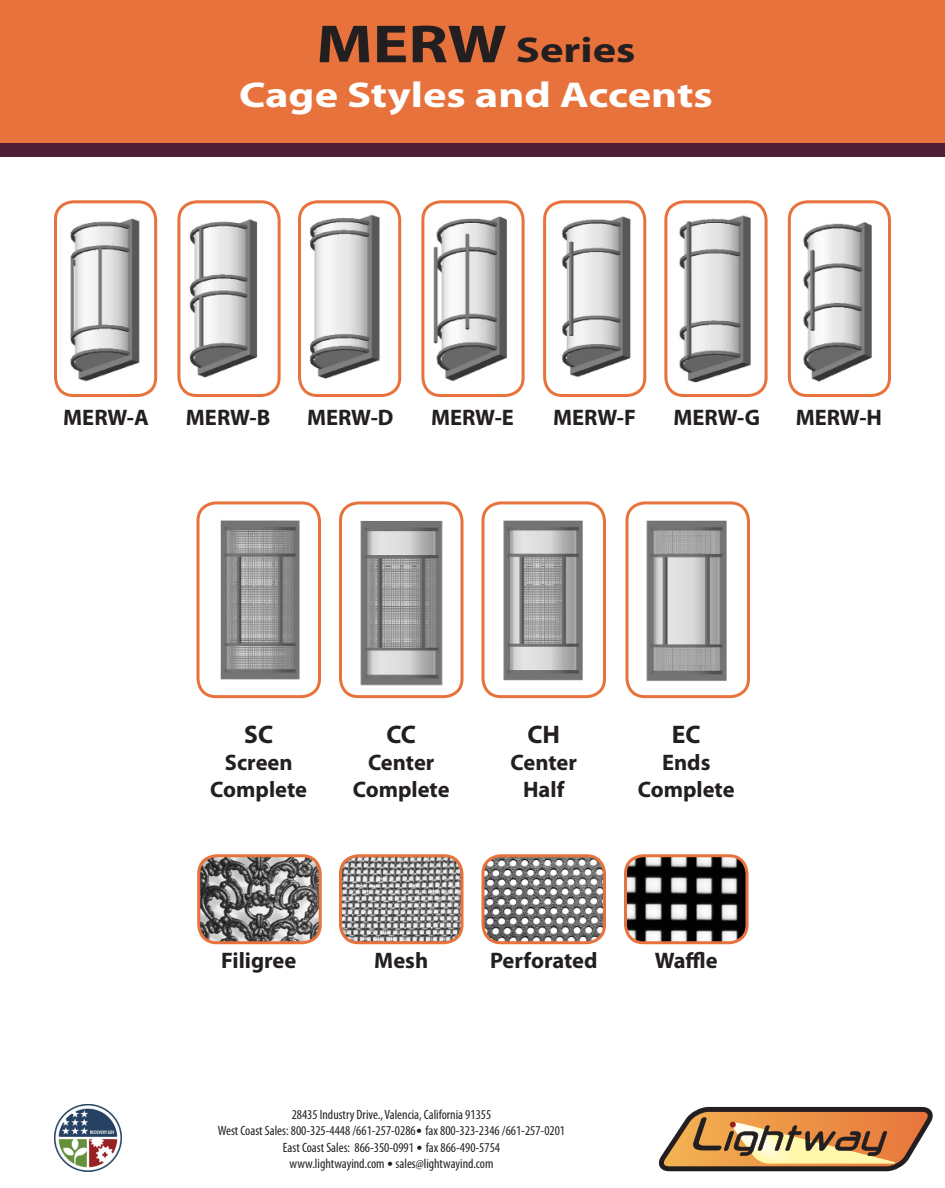
<style>
.page{position:relative;width:945px;height:1188px;background:#fff}
.page>*{position:absolute;margin:0;border:0;box-sizing:border-box;transform-origin:0 0}
.t1{font:700 36px "Myriad Pro";color:#fff;scale:1.24 1}
.t2{font:700 36px "Myriad Pro";color:#231f20;scale:1.24 1}
.t3{font:700 25.5px "Myriad Pro";color:#231f20}
.t4{font:700 22.5px "Myriad Pro";color:#231f20}
.t5{font:condensed 13.5px "Myriad Pro";color:#231f20}
.s1{font-size:54px}
.s2{font-family:"Calibri";font-stretch:normal}
</style>
<div class="page">
<div style="left:0;top:0;width:945px;height:157px;background:#4f1f37"></div>
<div style="left:0;top:0;width:945px;height:142px;background:#e7723c"></div>
<img style="left:58px;top:210px;width:98px;height:177px">
<div style="left:54px;top:200px;width:103px;height:197px;border:3px solid #e7723c;border-radius:18px"></div>
<img style="left:181px;top:210px;width:96px;height:177px">
<div style="left:177px;top:200px;width:104px;height:197px;border:3px solid #e7723c;border-radius:18px"></div>
<img style="left:200px;top:510px;width:120px;height:182px">
<div style="left:196px;top:501px;width:125px;height:197px;border:3px solid #e7723c;border-radius:18px"></div>
<img style="left:201px;top:858px;width:119px;height:85px">
<div style="left:197px;top:854px;width:125px;height:90px;border:3px solid #e7723c;border-radius:18px"></div>
<img style="left:340px;top:858px;width:120px;height:85px">
<div style="left:339px;top:854px;width:125px;height:90px;border:3px solid #e7723c;border-radius:18px"></div>
<img style="left:483px;top:858px;width:121px;height:85px">
<div style="left:482px;top:854px;width:124px;height:90px;border:3px solid #e7723c;border-radius:18px"></div>
<img style="left:626px;top:856px;width:121px;height:87px">
<div style="left:624px;top:854px;width:124px;height:90px;border:3px solid #e7723c;border-radius:18px"></div>
<img style="left:343px;top:510px;width:117px;height:182px">
<div style="left:339px;top:501px;width:125px;height:197px;border:3px solid #e7723c;border-radius:18px"></div>
<img style="left:483px;top:510px;width:121px;height:182px">
<div style="left:482px;top:501px;width:124px;height:197px;border:3px solid #e7723c;border-radius:18px"></div>
<img style="left:627px;top:510px;width:121px;height:182px">
<div style="left:626px;top:501px;width:124px;height:197px;border:3px solid #e7723c;border-radius:18px"></div>
<img style="left:302px;top:210px;width:98px;height:177px">
<div style="left:298px;top:200px;width:103px;height:197px;border:3px solid #e7723c;border-radius:18px"></div>
<img style="left:425px;top:210px;width:96px;height:177px">
<div style="left:421px;top:200px;width:104px;height:197px;border:3px solid #e7723c;border-radius:18px"></div>
<img style="left:547px;top:210px;width:98px;height:177px">
<div style="left:543px;top:200px;width:103px;height:197px;border:3px solid #e7723c;border-radius:18px"></div>
<img style="left:668px;top:210px;width:96px;height:177px">
<div style="left:664px;top:200px;width:104px;height:197px;border:3px solid #e7723c;border-radius:18px"></div>
<img style="left:789px;top:210px;width:101px;height:177px">
<div style="left:788px;top:200px;width:103px;height:197px;border:3px solid #e7723c;border-radius:18px"></div>
<svg style="left:658px;top:1106px;width:275px;height:66px;background:#bc9064"></svg>
<img style="left:54px;top:1104px;width:68px;height:68px">
<p class="t2" style="left:316px;top:27px;width:259px"><span class="s1">MERW</span> Series</p>
<p class="t1" style="left:239px;top:72px;width:383px">Cage Styles and Accents</p>
<p class="t2" style="left:276px;top:34px;width:259px"><span class="s1">MERW</span> Series</p>
<p class="t1" style="left:199px;top:79px;width:383px">Cage Styles and Accents</p>
<p class="t4" style="left:63px;top:402px;width:87px">MERW-A</p>
<p class="t4" style="left:186px;top:402px;width:86px">MERW-B</p>
<p class="t4" style="left:307px;top:402px;width:88px">MERW-D</p>
<p class="t4" style="left:431px;top:402px;width:84px">MERW-E</p>
<p class="t4" style="left:553px;top:402px;width:84px">MERW-F</p>
<p class="t4" style="left:674px;top:402px;width:88px">MERW-G</p>
<p class="t4" style="left:796px;top:402px;width:88px">MERW-H</p>
<p class="t3" style="left:244px;top:717px;width:30px">SC</p>
<p class="t4" style="left:225px;top:747px;width:69px">Screen</p>
<p class="t4" style="left:210px;top:774px;width:98px">Complete</p>
<p class="t3" style="left:386px;top:717px;width:31px">CC</p>
<p class="t4" style="left:368px;top:747px;width:68px">Center</p>
<p class="t4" style="left:353px;top:774px;width:98px">Complete</p>
<p class="t3" style="left:527px;top:717px;width:34px">CH</p>
<p class="t4" style="left:511px;top:747px;width:68px">Center</p>
<p class="t4" style="left:523px;top:774px;width:43px">Half</p>
<p class="t3" style="left:672px;top:717px;width:30px">EC</p>
<p class="t4" style="left:662px;top:747px;width:50px">Ends</p>
<p class="t4" style="left:638px;top:774px;width:98px">Complete</p>
<p class="t4" style="left:221px;top:946px;width:77px">Filigree</p>
<p class="t4" style="left:374px;top:946px;width:55px">Mesh</p>
<p class="t4" style="left:490px;top:946px;width:109px">Perforated</p>
<p class="t4" style="left:655px;top:946px;width:65px">Waffle</p>
<p class="t5" style="left:292px;top:1107px;width:201px">28435 Industry Drive., Valencia, California 91355</p>
<p class="t5" style="left:218px;top:1123px;width:349px">West Coast Sales: 800-325-4448 /661-257-0286<span class="s2">•</span> fax 800-323-2346 /661-257-0201</p>
<p class="t5" style="left:283px;top:1139px;width:219px">East Coast Sales: 866-350-0991 <span class="s2">•</span> fax 866-490-5754</p>
<p class="t5" style="left:289px;top:1155px;width:206px">www.lightwayind.com <span class="s2">•</span> sales@lightwayind.com</p>
</div>
